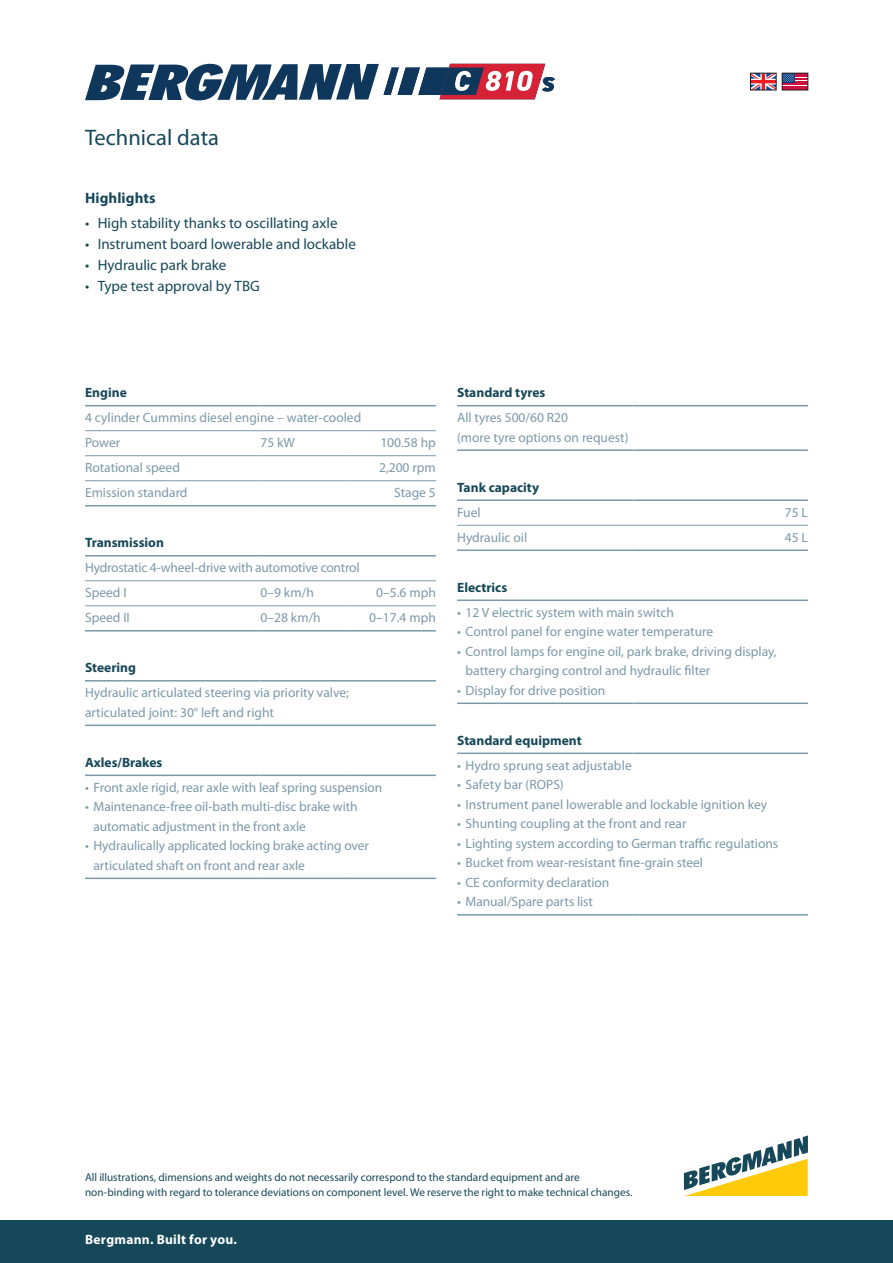
<style>
.page{position:relative;width:893px;height:1263px;background:#fff}
.page>*{position:absolute;margin:0;border:0;box-sizing:border-box;transform-origin:0 0}
.t1{font:28.2px "Myriad Pro";color:#0f365b}
.t2{font:22.5px "Myriad Pro";color:#174859}
.t3{font:15px "Myriad Pro";color:#174859}
.t4{font:700 15px "Myriad Pro";letter-spacing:.005em;color:#174859}
.t5{font:13.5px/19.5px "Myriad Pro";color:#7b99a9}
.t6{font:700 13.5px "Myriad Pro";color:#174859}
.t7{font:700 13.5px "Myriad Pro";letter-spacing:.02em;color:#fff}
.t8{font:11.25px/15px "Myriad Pro";color:#174859}
</style>
<div class="page">
<div style="left:0;top:1220px;width:893px;height:43px;background:#174859"></div>
<hr style="left:85px;top:878px;width:175px;height:1px;background:#7b99a9">
<hr style="left:260px;top:878px;width:88px;height:1px;background:#7b99a9">
<hr style="left:348px;top:878px;width:88px;height:1px;background:#7b99a9">
<hr style="left:85px;top:555px;width:175px;height:1px;background:#7b99a9">
<hr style="left:260px;top:555px;width:88px;height:1px;background:#7b99a9">
<hr style="left:348px;top:555px;width:88px;height:1px;background:#7b99a9">
<hr style="left:85px;top:630px;width:175px;height:1px;background:#7b99a9">
<hr style="left:260px;top:630px;width:88px;height:1px;background:#7b99a9">
<hr style="left:348px;top:630px;width:88px;height:1px;background:#7b99a9">
<hr style="left:85px;top:580px;width:175px;height:1px;background:#7b99a9">
<hr style="left:260px;top:580px;width:88px;height:1px;background:#7b99a9">
<hr style="left:348px;top:580px;width:88px;height:1px;background:#7b99a9">
<hr style="left:85px;top:605px;width:175px;height:1px;background:#7b99a9">
<hr style="left:260px;top:605px;width:88px;height:1px;background:#7b99a9">
<hr style="left:348px;top:605px;width:88px;height:1px;background:#7b99a9">
<hr style="left:85px;top:680px;width:175px;height:1px;background:#7b99a9">
<hr style="left:260px;top:680px;width:88px;height:1px;background:#7b99a9">
<hr style="left:348px;top:680px;width:88px;height:1px;background:#7b99a9">
<hr style="left:85px;top:774px;width:175px;height:2px;background:#7b99a9">
<hr style="left:260px;top:774px;width:88px;height:2px;background:#7b99a9">
<hr style="left:348px;top:774px;width:88px;height:2px;background:#7b99a9">
<hr style="left:85px;top:724px;width:175px;height:2px;background:#7b99a9">
<hr style="left:260px;top:724px;width:88px;height:2px;background:#7b99a9">
<hr style="left:348px;top:724px;width:88px;height:2px;background:#7b99a9">
<hr style="left:85px;top:505px;width:175px;height:1px;background:#7b99a9">
<hr style="left:260px;top:505px;width:88px;height:1px;background:#7b99a9">
<hr style="left:348px;top:505px;width:88px;height:1px;background:#7b99a9">
<hr style="left:85px;top:430px;width:175px;height:1px;background:#7b99a9">
<hr style="left:260px;top:430px;width:88px;height:1px;background:#7b99a9">
<hr style="left:348px;top:430px;width:88px;height:1px;background:#7b99a9">
<hr style="left:85px;top:455px;width:175px;height:1px;background:#7b99a9">
<hr style="left:260px;top:455px;width:88px;height:1px;background:#7b99a9">
<hr style="left:348px;top:455px;width:88px;height:1px;background:#7b99a9">
<hr style="left:85px;top:480px;width:175px;height:1px;background:#7b99a9">
<hr style="left:260px;top:480px;width:88px;height:1px;background:#7b99a9">
<hr style="left:348px;top:480px;width:88px;height:1px;background:#7b99a9">
<hr style="left:85px;top:405px;width:175px;height:1px;background:#7b99a9">
<hr style="left:260px;top:405px;width:88px;height:1px;background:#7b99a9">
<hr style="left:348px;top:405px;width:88px;height:1px;background:#7b99a9">
<hr style="left:457px;top:914px;width:175px;height:1px;background:#7b99a9">
<hr style="left:632px;top:914px;width:176px;height:1px;background:#7b99a9">
<hr style="left:457px;top:449px;width:175px;height:2px;background:#7b99a9">
<hr style="left:632px;top:449px;width:176px;height:2px;background:#7b99a9">
<hr style="left:457px;top:549px;width:175px;height:2px;background:#7b99a9">
<hr style="left:632px;top:549px;width:176px;height:2px;background:#7b99a9">
<hr style="left:457px;top:525px;width:175px;height:1px;background:#7b99a9">
<hr style="left:632px;top:525px;width:176px;height:1px;background:#7b99a9">
<hr style="left:457px;top:599px;width:175px;height:2px;background:#7b99a9">
<hr style="left:632px;top:599px;width:176px;height:2px;background:#7b99a9">
<hr style="left:457px;top:752px;width:175px;height:2px;background:#7b99a9">
<hr style="left:632px;top:752px;width:176px;height:2px;background:#7b99a9">
<hr style="left:457px;top:405px;width:175px;height:1px;background:#7b99a9">
<hr style="left:632px;top:405px;width:176px;height:1px;background:#7b99a9">
<hr style="left:457px;top:499px;width:175px;height:2px;background:#7b99a9">
<hr style="left:632px;top:499px;width:176px;height:2px;background:#7b99a9">
<hr style="left:457px;top:702px;width:175px;height:2px;background:#7b99a9">
<hr style="left:632px;top:702px;width:176px;height:2px;background:#7b99a9">
<svg style="left:684px;top:1135px;width:124px;height:61px"></svg>
<svg style="left:784px;top:75px;width:22px;height:13px"></svg>
<div style="left:782px;top:73px;width:26px;height:17px;border:1px solid #231f20"></div>
<svg style="left:752px;top:75px;width:22px;height:13px"></svg>
<div style="left:750px;top:73px;width:26px;height:17px;border:1px solid #231f20"></div>
<svg style="left:85px;top:64px;width:470px;height:36px"></svg>
<h2 class="t2" style="left:85px;top:123px;width:135px">Technical data</h2>
<p class="t4" style="left:85px;top:188px;width:72px">Highlights</p>
<p class="t3" style="left:85px;top:214px;width:254px">• High stability thanks to oscillating axle</p>
<p class="t3" style="left:85px;top:235px;width:272px">• Instrument board lowerable and lockable</p>
<p class="t3" style="left:85px;top:256px;width:143px">• Hydraulic park brake</p>
<p class="t3" style="left:85px;top:277px;width:176px">• Type test approval by TBG</p>
<h1 class="t1" style="left:542px;top:64px;width:13px">s</h1>
<p class="t6" style="left:85px;top:384px;width:43px">Engine</p>
<p class="t5" style="left:85px;top:405px;width:278px;line-height:25px">4 cylinder Cummins diesel engine – water-cooled<br>Power</p>
<p class="t5" style="left:260px;top:433px;width:36px">75 kW</p>
<p class="t5" style="left:380px;top:433px;width:57px">100.58 hp</p>
<p class="t5" style="left:85px;top:458px;width:96px">Rotational speed</p>
<p class="t5" style="left:379px;top:458px;width:58px">2,200 rpm</p>
<p class="t5" style="left:85px;top:483px;width:104px">Emission standard</p>
<p class="t5" style="left:394px;top:483px;width:43px">Stage 5</p>
<p class="t6" style="left:85px;top:534px;width:80px">Transmission</p>
<p class="t5" style="left:85px;top:555px;width:276px;line-height:25px">Hydrostatic 4-wheel-drive with automotive control<br>Speed I</p>
<p class="t5" style="left:260px;top:583px;width:55px">0–9 km/h</p>
<p class="t5" style="left:376px;top:583px;width:61px">0–5.6 mph</p>
<p class="t5" style="left:85px;top:608px;width:46px">Speed II</p>
<p class="t5" style="left:260px;top:608px;width:62px">0–28 km/h</p>
<p class="t5" style="left:369px;top:608px;width:68px">0–17.4 mph</p>
<p class="t6" style="left:85px;top:659px;width:53px">Steering</p>
<p class="t5" style="left:85px;top:683px;width:265px">Hydraulic articulated steering via priority valve; articulated joint: 30° left and right</p>
<p class="t6" style="left:85px;top:753px;width:79px">Axles/Brakes</p>
<p class="t5" style="left:85px;top:777px;width:299px">• Front axle rigid, rear axle with leaf spring suspension</p>
<p class="t5" style="left:94px;top:797px;width:266px;text-indent:-9px">• Maintenance-free oil-bath multi-disc brake with automatic adjustment in the front axle</p>
<p class="t5" style="left:94px;top:836px;width:277px;text-indent:-9px">• Hydraulically applicated locking brake acting over articulated shaft on front and rear axle</p>
<p class="t6" style="left:457px;top:384px;width:90px">Standard tyres</p>
<p class="t5" style="left:457px;top:408px;width:173px">All tyres 500/60 R20<br>(more tyre options on request)</p>
<p class="t6" style="left:457px;top:478px;width:83px">Tank capacity</p>
<p class="t5" style="left:457px;top:502px;width:25px">Fuel</p>
<p class="t5" style="left:785px;top:502px;width:25px">75 L</p>
<p class="t5" style="left:457px;top:527px;width:72px">Hydraulic oil</p>
<p class="t5" style="left:785px;top:527px;width:25px">45 L</p>
<p class="t6" style="left:457px;top:578px;width:52px">Electrics</p>
<p class="t5" style="left:457px;top:602px;width:218px">• 12 V electric system with main switch</p>
<p class="t5" style="left:457px;top:622px;width:258px">• Control panel for engine water temperature</p>
<p class="t5" style="left:466px;top:641px;width:313px;text-indent:-9px">• Control lamps for engine oil, park brake, driving display, battery charging control and hydraulic filter</p>
<p class="t5" style="left:457px;top:680px;width:150px">• Display for drive position</p>
<p class="t6" style="left:457px;top:731px;width:126px">Standard equipment</p>
<p class="t5" style="left:457px;top:755px;width:176px">• Hydro sprung seat adjustable</p>
<p class="t5" style="left:457px;top:775px;width:108px">• Safety bar (ROPS)</p>
<p class="t5" style="left:457px;top:794px;width:311px">• Instrument panel lowerable and lockable ignition key</p>
<p class="t5" style="left:457px;top:814px;width:231px">• Shunting coupling at the front and rear</p>
<p class="t5" style="left:457px;top:833px;width:323px">• Lighting system according to German traffic regulations</p>
<p class="t5" style="left:457px;top:853px;width:247px">• Bucket from wear-resistant fine-grain steel</p>
<p class="t5" style="left:457px;top:872px;width:154px">• CE conformity declaration</p>
<p class="t5" style="left:457px;top:892px;width:137px">• Manual/Spare parts list</p>
<p class="t8" style="left:85px;top:1169px;width:549px">All illustrations, dimensions and weights do not necessarily correspond to the standard equipment and are non-binding with regard to tolerance deviations on component level. We reserve the right to make technical changes.</p>
<p class="t7" style="left:85px;top:1231px;width:154px">Bergmann. Built for you.</p>
</div>
